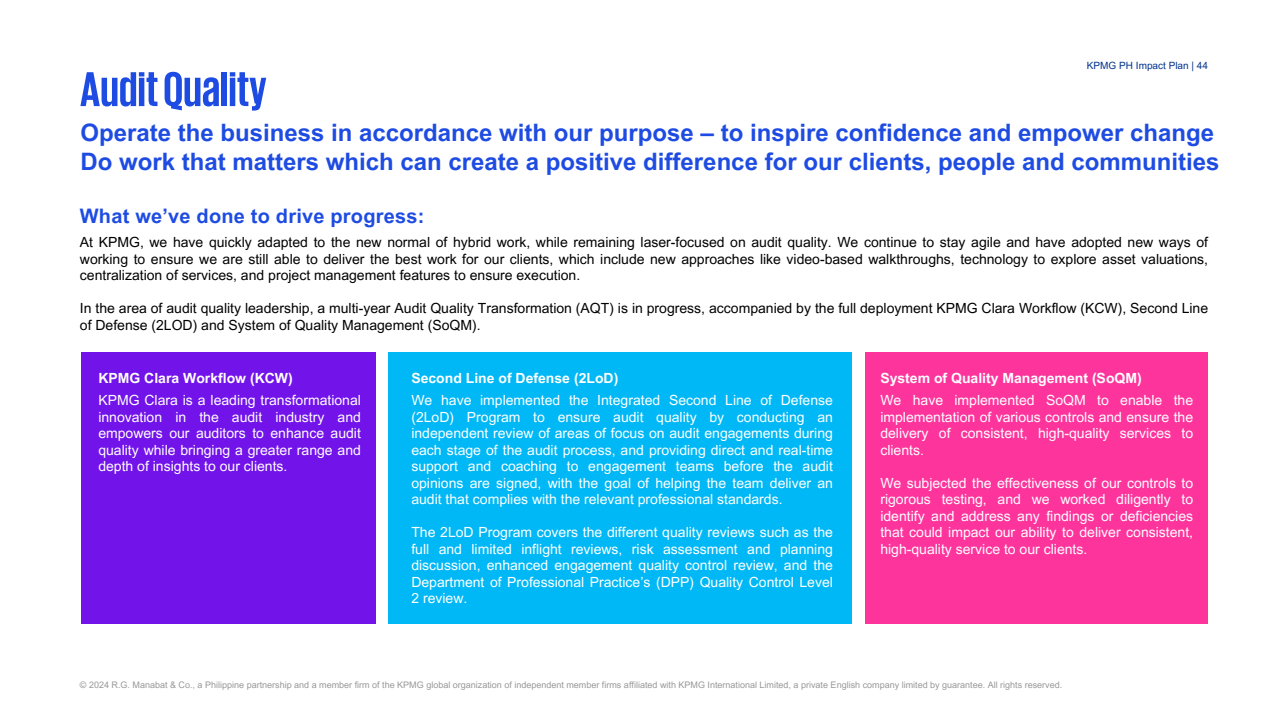
<style>
.page{position:relative;width:1280px;height:720px;background:#fff}
.page>*{position:absolute;margin:0;border:0;box-sizing:border-box;transform-origin:0 0}
.t1{font:700 50px "KPMG";color:#1e4ce2}
.t2{font:700 24px/28.5px "Arial MT Pro";color:#1e4ce2}
.t3{font:700 20px "Arial MT Pro";letter-spacing:.01em;color:#1e4ce2}
.t4{font:14px/16.5px "Arial MT Pro";color:#fff;text-align:justify}
.t5{font:14px/16.5px "Arial MT Pro";color:#000;text-align:justify}
.t6{font:700 14px "Arial MT Pro";color:#fff}
.t7{font:10px "Arial MT Pro";color:#00338d}
.t8{font:9px "Arial MT Pro";color:#989898}
</style>
<div class="page">
<div style="left:81px;top:352px;width:294px;height:272px;background:#7213ea"></div>
<div style="left:389px;top:352px;width:463px;height:272px;background:#00b8f5"></div>
<div style="left:865px;top:352px;width:343px;height:272px;background:#fd349c"></div>
<h6 class="t1" style="left:80px;top:61px;width:188px">Audit Quality</h6>
<h5 class="t7" style="left:1087px;top:61px;width:122px">KPMG PH Impact Plan | 44</h5>
<h1 class="t2" style="left:80px;top:121px;width:1140px">Operate the business in accordance with our purpose – to inspire confidence and empower change<br>Do work that matters which can create a positive difference for our clients, people and communities</h1>
<h2 class="t3" style="left:80px;top:208px;width:346px">What we’ve done to drive progress:</h2>
<h3 class="t5" style="left:80px;top:236px;width:1129px">At KPMG, we have quickly adapted to the new normal of hybrid work, while remaining laser-focused on audit quality. We continue to stay agile and have adopted new ways of working to ensure we are still able to deliver the best work for our clients, which include new approaches like video-based walkthroughs, technology to explore asset valuations, centralization of services, and project management features to ensure execution.</h3>
<h5 class="t5" style="left:80px;top:302px;width:1129px">In the area of audit quality leadership, a multi-year Audit Quality Transformation (AQT) is in progress, accompanied by the full deployment KPMG Clara Workflow (KCW), Second Line of Defense (2LOD) and System of Quality Management (SoQM).</h5>
<h5 class="t6" style="left:98px;top:372px;width:196px">KPMG Clara Workflow (KCW)</h5>
<h4 class="t6" style="left:411px;top:372px;width:208px">Second Line of Defense (2LoD)</h4>
<h5 class="t6" style="left:880px;top:372px;width:263px">System of Quality Management (SoQM)</h5>
<h4 class="t4" style="left:98px;top:394px;width:264px">KPMG Clara is a leading transformational innovation in the audit industry and empowers our auditors to enhance audit quality while bringing a greater range and depth of insights to our clients.</h4>
<h5 class="t4" style="left:880px;top:394px;width:314px">We have implemented SoQM to enable the implementation of various controls and ensure the delivery of consistent, high-quality services to clients.</h5>
<h5 class="t4" style="left:880px;top:476px;width:314px">We subjected the effectiveness of our controls to rigorous testing, and we worked diligently to identify and address any findings or deficiencies that could impact our ability to deliver consistent, high-quality service to our clients.</h5>
<h4 class="t4" style="left:411px;top:394px;width:423px">We have implemented the Integrated Second Line of Defense (2LoD) Program to ensure audit quality by conducting an independent review of areas of focus on audit engagements during each stage of the audit process, and providing direct and real-time support and coaching to engagement teams before the audit opinions are signed, with the goal of helping the team deliver an audit that complies with the relevant professional standards.</h4>
<h5 class="t4" style="left:411px;top:526px;width:423px">The 2LoD Program covers the different quality reviews such as the full and limited inflight reviews, risk assessment and planning discussion, enhanced engagement quality control review, and the Department of Professional Practice’s (DPP) Quality Control Level 2 review.</h5>
<p class="t8" style="left:80px;top:682px;width:984px">© 2024 R.G. Manabat &amp; Co., a Philippine partnership and a member firm of the KPMG global organization of independent member firms affiliated with KPMG International Limited, a private English company limited by guarantee. All rights reserved.</p>
</div>
